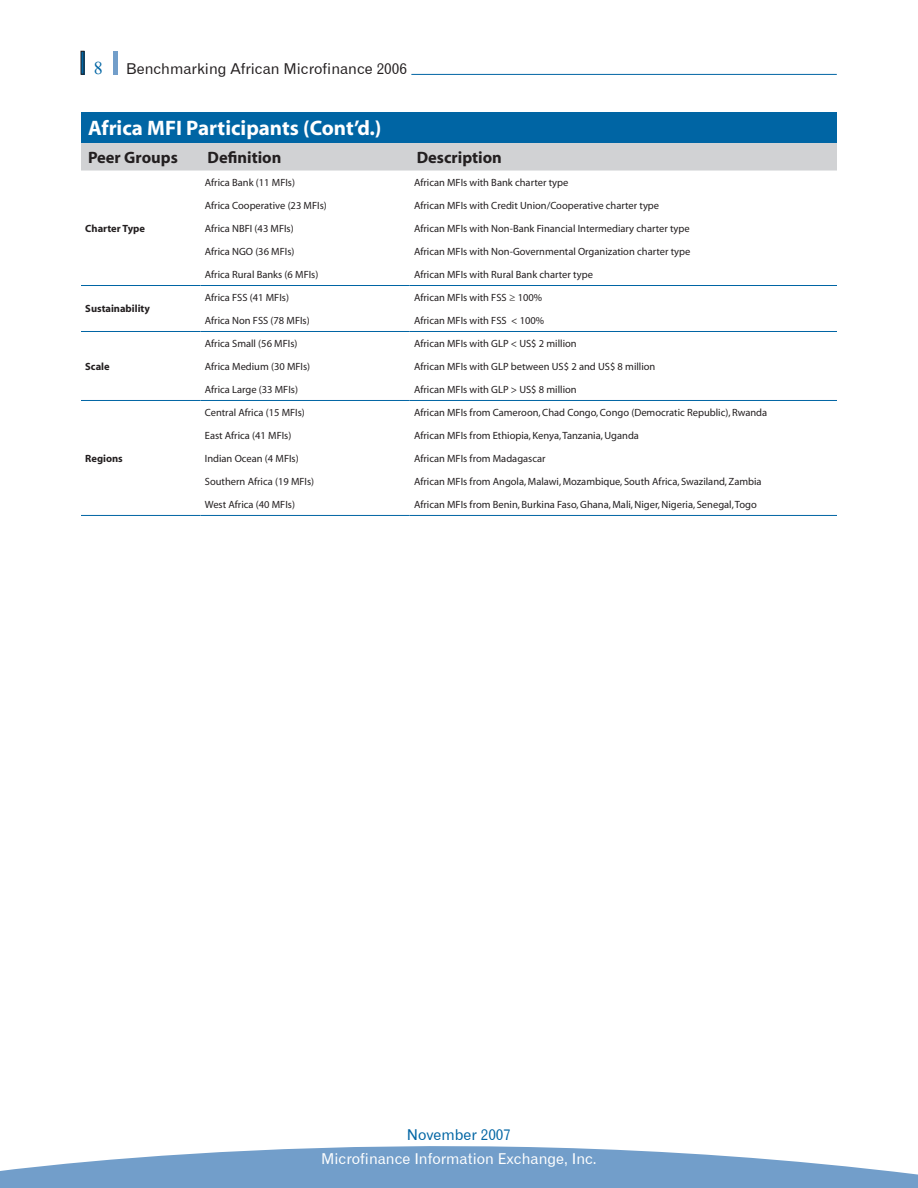
<style>
.page{position:relative;width:918px;height:1188px;background:#fff}
.page>*{position:absolute;margin:0;border:0;box-sizing:border-box;transform-origin:0 0}
.t1{font:700 21px "Myriad";color:#fff}
.t2{font:700 16.5px "Myriad";color:#231f20}
.t3{font:15px "Gothic 720 BT Roman B";color:#fff}
.t4{font:15px "Gothic 720 BT Roman B";color:#231f20}
.t5{font:15px "Gothic 720 BT Roman B";color:#0065a4}
.t6{font:10.5px "Myriad";color:#231f20}
.t7{font:700 10.5px "Myriad";color:#231f20}
</style>
<div class="page">
<svg style="left:0;top:1146px;width:917px;height:42px;fill:#729eca"></svg>
<hr style="left:411px;top:74px;width:426px;height:1px;background:#0065a4">
<div style="left:113px;top:51px;width:5px;height:23px;background:#729eca"></div>
<svg style="left:917px;top:1174px;width:1px;height:14px"></svg>
<div style="left:81px;top:112px;width:756px;height:31px;background:#0065a4"></div>
<div style="left:81px;top:143px;width:756px;height:28px;background:#d1d2d4"></div>
<hr style="left:81px;top:515px;width:120px;height:1px;background:#0065a4">
<hr style="left:201px;top:515px;width:209px;height:1px;background:#0065a4">
<hr style="left:410px;top:515px;width:427px;height:1px;background:#0065a4">
<hr style="left:201px;top:285px;width:209px;height:1px;background:#0065a4">
<hr style="left:410px;top:285px;width:427px;height:1px;background:#0065a4">
<hr style="left:81px;top:285px;width:120px;height:1px;background:#0065a4">
<hr style="left:81px;top:331px;width:120px;height:1px;background:#0065a4">
<hr style="left:201px;top:331px;width:209px;height:1px;background:#0065a4">
<hr style="left:410px;top:331px;width:427px;height:1px;background:#0065a4">
<hr style="left:81px;top:400px;width:120px;height:1px;background:#0065a4">
<hr style="left:201px;top:400px;width:209px;height:1px;background:#0065a4">
<hr style="left:410px;top:400px;width:427px;height:1px;background:#0065a4">
<h3 class="t4" style="left:126px;top:60px;width:283px">Benchmarking African Microfinance 2006</h3>
<h1 class="t1" style="left:88px;top:118px;width:295px">Africa MFI Participants (Cont’d.)</h1>
<h2 class="t2" style="left:88px;top:149px;width:91px">Peer Groups</h2>
<h2 class="t2" style="left:208px;top:149px;width:75px">Definition</h2>
<h2 class="t2" style="left:417px;top:149px;width:87px">Description</h2>
<p class="t7" style="left:85px;top:223px;width:61px">Charter Type</p>
<p class="t7" style="left:85px;top:304px;width:66px">Sustainability</p>
<p class="t7" style="left:85px;top:361px;width:26px">Scale</p>
<p class="t7" style="left:85px;top:453px;width:39px">Regions</p>
<p class="t6" style="left:205px;top:177px;width:92px">Africa Bank (11 MFIs)</p>
<p class="t6" style="left:414px;top:177px;width:156px">African MFIs with Bank charter type</p>
<p class="t6" style="left:205px;top:200px;width:123px">Africa Cooperative (23 MFIs)</p>
<p class="t6" style="left:414px;top:200px;width:247px">African MFIs with Credit Union/Cooperative charter type</p>
<p class="t6" style="left:205px;top:223px;width:90px">Africa NBFI (43 MFIs)</p>
<p class="t6" style="left:414px;top:223px;width:277px">African MFIs with Non-Bank Financial Intermediary charter type</p>
<p class="t6" style="left:205px;top:246px;width:91px">Africa NGO (36 MFIs)</p>
<p class="t6" style="left:414px;top:246px;width:278px">African MFIs with Non-Governmental Organization charter type</p>
<p class="t6" style="left:205px;top:269px;width:115px">Africa Rural Banks (6 MFIs)</p>
<p class="t6" style="left:414px;top:269px;width:180px">African MFIs with Rural Bank charter type</p>
<p class="t6" style="left:205px;top:292px;width:86px">Africa FSS (41 MFIs)</p>
<p class="t6" style="left:414px;top:292px;width:130px">African MFIs with FSS ≥ 100%</p>
<p class="t6" style="left:205px;top:315px;width:106px">Africa Non FSS (78 MFIs)</p>
<p class="t6" style="left:414px;top:315px;width:132px">African MFIs with FSS &lt; 100%</p>
<p class="t6" style="left:205px;top:338px;width:94px">Africa Small (56 MFIs)</p>
<p class="t6" style="left:414px;top:338px;width:164px">African MFIs with GLP &lt; US$ 2 million</p>
<p class="t6" style="left:205px;top:361px;width:107px">Africa Medium (30 MFIs)</p>
<p class="t6" style="left:414px;top:361px;width:243px">African MFIs with GLP between US$ 2 and US$ 8 million</p>
<p class="t6" style="left:205px;top:384px;width:95px">Africa Large (33 MFIs)</p>
<p class="t6" style="left:414px;top:384px;width:164px">African MFIs with GLP &gt; US$ 8 million</p>
<p class="t6" style="left:205px;top:407px;width:102px">Central Africa (15 MFIs)</p>
<p class="t6" style="left:414px;top:407px;width:355px">African MFIs from Cameroon, Chad Congo, Congo (Democratic Republic), Rwanda</p>
<p class="t6" style="left:205px;top:430px;width:88px">East Africa (41 MFIs)</p>
<p class="t6" style="left:414px;top:430px;width:226px">African MFIs from Ethiopia, Kenya, Tanzania, Uganda</p>
<p class="t6" style="left:205px;top:453px;width:95px">Indian Ocean (4 MFIs)</p>
<p class="t6" style="left:414px;top:453px;width:133px">African MFIs from Madagascar</p>
<p class="t6" style="left:205px;top:476px;width:111px">Southern Africa (19 MFIs)</p>
<p class="t6" style="left:414px;top:476px;width:349px">African MFIs from Angola, Malawi, Mozambique, South Africa, Swaziland, Zambia</p>
<p class="t6" style="left:205px;top:499px;width:92px">West Africa (40 MFIs)</p>
<p class="t6" style="left:414px;top:499px;width:344px">African MFIs from Benin, Burkina Faso, Ghana, Mali, Niger, Nigeria, Senegal, Togo</p>
<h3 class="t5" style="left:407px;top:1126px;width:106px">November 2007</h3>
<h3 class="t3" style="left:321px;top:1149px;width:277px">Microfinance Information Exchange, Inc.</h3>
</div>
